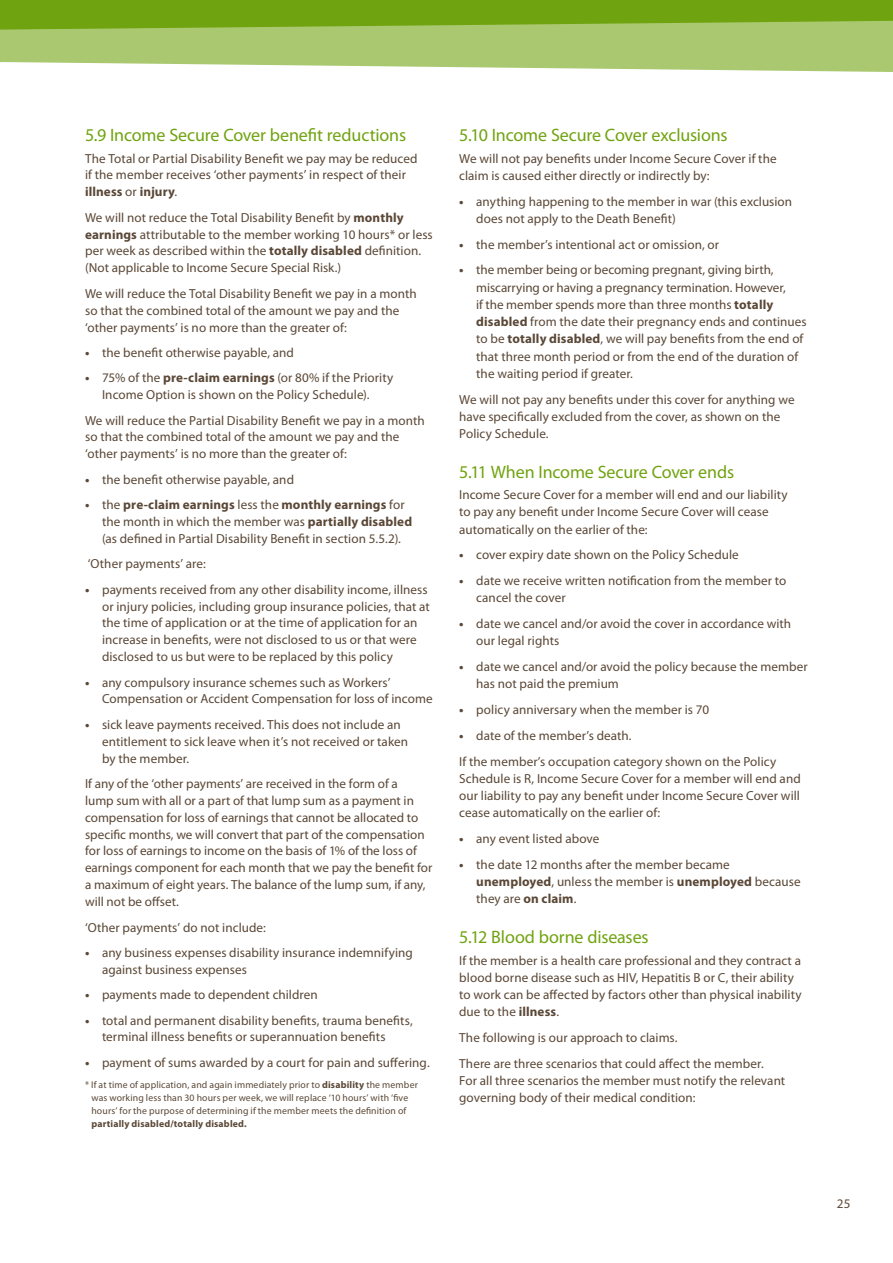
<style>
.page{position:relative;width:893px;height:1263px;background:#fff}
.page>*{position:absolute;margin:0;border:0;box-sizing:border-box;transform-origin:0 0}
.t1{font:18px "Myriad Pro";letter-spacing:-.005em;color:#70a310}
.t2{font:13.2px/17px "Myriad Pro";letter-spacing:.005em;color:#5a4736}
.t3{font:9.75px/12.8px "Myriad Pro";letter-spacing:.015em;color:#5a4736;text-align:center}
.t4{font:700 9.75px "Myriad Pro";letter-spacing:.02em;color:#5a4736}
.s1{font-weight:700}
</style>
<div class="page">
<div style="left:0;top:0;width:893px;height:21px;background:#70a310"></div>
<svg style="left:0;top:21px;width:893px;height:51px;background:#acca75"></svg>
<h1 class="t1" style="left:85px;top:124px;width:321px">5.9 Income Secure Cover benefit reductions</h1>
<p class="t2" style="left:85px;top:149px;width:334px">The Total or Partial Disability Benefit we pay may be reduced if the member receives ‘other payments’ in respect of their <span class="s1">illness</span> or <span class="s1">injury</span>.</p>
<p class="t2" style="left:85px;top:209px;width:343px">We will not reduce the Total Disability Benefit by <span class="s1">monthly earnings</span> attributable to the member working 10 hours* or less per week as described within the <span class="s1">totally disabled</span> definition. (Not applicable to Income Secure Special Risk.)</p>
<p class="t2" style="left:85px;top:285px;width:333px">We will reduce the Total Disability Benefit we pay in a month so that the combined total of the amount we pay and the ‘other payments’ is no more than the greater of:</p>
<p class="t2" style="left:85px;top:344px;width:210px"><span class="s1">•</span> the benefit otherwise payable, and</p>
<p class="t2" style="left:85px;top:369px;width:310px;text-align:center"><span class="s1">•</span> 75% of the <span class="s1">pre-claim earnings</span> (or 80% if the Priority<br>Income Option is shown on the Policy Schedule).</p>
<p class="t2" style="left:85px;top:411px;width:341px">We will reduce the Partial Disability Benefit we pay in a month so that the combined total of the amount we pay and the ‘other payments’ is no more than the greater of:</p>
<p class="t2" style="left:85px;top:471px;width:210px"><span class="s1">•</span> the benefit otherwise payable, and</p>
<p class="t2" style="left:102px;top:496px;width:312px;text-indent:-17px"><span class="s1">•</span> the <span class="s1">pre-claim earnings</span> less the <span class="s1">monthly earnings</span> for the month in which the member was <span class="s1">partially disabled </span>(as defined in Partial Disability Benefit in section 5.5.2).</p>
<p class="t2" style="left:88px;top:555px;width:119px">‘Other payments’ are:</p>
<p class="t2" style="left:102px;top:580px;width:329px;text-indent:-17px"><span class="s1">•</span> payments received from any other disability income, illness or injury policies, including group insurance policies, that at the time of application or at the time of application for an increase in benefits, were not disclosed to us or that were disclosed to us but were to be replaced by this policy</p>
<p class="t2" style="left:102px;top:673px;width:332px;text-indent:-17px"><span class="s1">•</span> any compulsory insurance schemes such as Workers’<br>Compensation or Accident Compensation for loss of income</p>
<p class="t2" style="left:102px;top:716px;width:307px;text-indent:-17px"><span class="s1">•</span> sick leave payments received. This does not include an entitlement to sick leave when it’s not received or taken by the member.</p>
<p class="t2" style="left:85px;top:775px;width:349px">If any of the ‘other payments’ are received in the form of a<br>lump sum with all or a part of that lump sum as a payment in compensation for loss of earnings that cannot be allocated to specific months, we will convert that part of the compensation for loss of earnings to income on the basis of 1% of the loss of earnings component for each month that we pay the benefit for a maximum of eight years. The balance of the lump sum, if any, will not be offset.</p>
<p class="t2" style="left:85px;top:918px;width:182px">‘Other payments’ do not include:</p>
<p class="t2" style="left:102px;top:944px;width:312px;text-indent:-17px"><span class="s1">•</span> any business expenses disability insurance indemnifying against business expenses</p>
<p class="t2" style="left:85px;top:986px;width:234px"><span class="s1">•</span> payments made to dependent children</p>
<p class="t2" style="left:102px;top:1011px;width:312px;text-indent:-17px"><span class="s1">•</span> total and permanent disability benefits, trauma benefits, terminal illness benefits or superannuation benefits</p>
<p class="t2" style="left:85px;top:1054px;width:346px"><span class="s1">•</span> payment of sums awarded by a court for pain and suffering.</p>
<p class="t3" style="left:85px;top:1078px;width:334px">* If at time of application, and again immediately prior to <span class="s1">disability</span> the member was working less than 30 hours per week, we will replace ‘10 hours’ with ‘five hours’ for the purpose of determining if the member meets the definition of</p>
<p class="t4" style="left:91px;top:1117px;width:157px">partially disabled/totally disabled.</p>
<h1 class="t1" style="left:459px;top:124px;width:268px">5.10 Income Secure Cover exclusions</h1>
<p class="t2" style="left:459px;top:149px;width:319px">We will not pay benefits under Income Secure Cover if the claim is caused either directly or indirectly by:</p>
<p class="t2" style="left:476px;top:192px;width:317px;text-indent:-17px"><span class="s1">•</span> anything happening to the member in war (this exclusion does not apply to the Death Benefit)</p>
<p class="t2" style="left:459px;top:235px;width:261px"><span class="s1">•</span> the member’s intentional act or omission, or</p>
<p class="t2" style="left:476px;top:261px;width:331px;text-indent:-17px"><span class="s1">•</span> the member being or becoming pregnant, giving birth, miscarrying or having a pregnancy termination. However,<br>if the member spends more than three months <span class="s1">totally disabled</span> from the date their pregnancy ends and continues to be <span class="s1">totally disabled</span>, we will pay benefits from the end of that three month period or from the end of the duration of the waiting period if greater.</p>
<p class="t2" style="left:459px;top:390px;width:337px">We will not pay any benefits under this cover for anything we have specifically excluded from the cover, as shown on the<br>Policy Schedule.</p>
<h1 class="t1" style="left:459px;top:460px;width:275px">5.11 When Income Secure Cover ends</h1>
<p class="t2" style="left:459px;top:486px;width:330px">Income Secure Cover for a member will end and our liability to pay any benefit under Income Secure Cover will cease automatically on the earlier of the:</p>
<p class="t2" style="left:459px;top:546px;width:281px"><span class="s1">•</span> cover expiry date shown on the Policy Schedule</p>
<p class="t2" style="left:476px;top:572px;width:312px;text-indent:-17px"><span class="s1">•</span> date we receive written notification from the member to cancel the cover</p>
<p class="t2" style="left:476px;top:615px;width:316px;text-indent:-17px"><span class="s1">•</span> date we cancel and/or avoid the cover in accordance with our legal rights</p>
<p class="t2" style="left:476px;top:658px;width:333px;text-indent:-17px"><span class="s1">•</span> date we cancel and/or avoid the policy because the member has not paid the premium</p>
<p class="t2" style="left:459px;top:701px;width:251px"><span class="s1">•</span> policy anniversary when the member is 70</p>
<p class="t2" style="left:459px;top:722px;width:318px;line-height:25.8px"><span class="s1">•</span> date of the member’s death.<br>If the member’s occupation category shown on the Policy</p>
<p class="t2" style="left:459px;top:770px;width:343px;text-align:justify">Schedule is R, Income Secure Cover for a member will end and our liability to pay any benefit under Income Secure Cover will cease automatically on the earlier of:</p>
<p class="t2" style="left:459px;top:830px;width:142px"><span class="s1">•</span> any event listed above</p>
<p class="t2" style="left:476px;top:856px;width:326px;text-indent:-17px"><span class="s1">•</span> the date 12 months after the member became <span class="s1">unemployed</span>, unless the member is <span class="s1">unemployed</span> because they are <span class="s1">on claim</span>.</p>
<h1 class="t1" style="left:459px;top:926px;width:189px">5.12 Blood borne diseases</h1>
<p class="t2" style="left:459px;top:951px;width:344px">If the member is a health care professional and they contract a blood borne disease such as HIV, Hepatitis B or C, their ability to work can be affected by factors other than physical inability due to the <span class="s1">illness</span>.</p>
<p class="t2" style="left:459px;top:1024px;width:306px;line-height:25.8px">The following is our approach to claims.<br>There are three scenarios that could affect the member.</p>
<p class="t2" style="left:459px;top:1072px;width:328px">For all three scenarios the member must notify the relevant governing body of their medical condition:</p>
<p class="t2" style="left:837px;top:1194px;width:15px">25</p>
</div>
